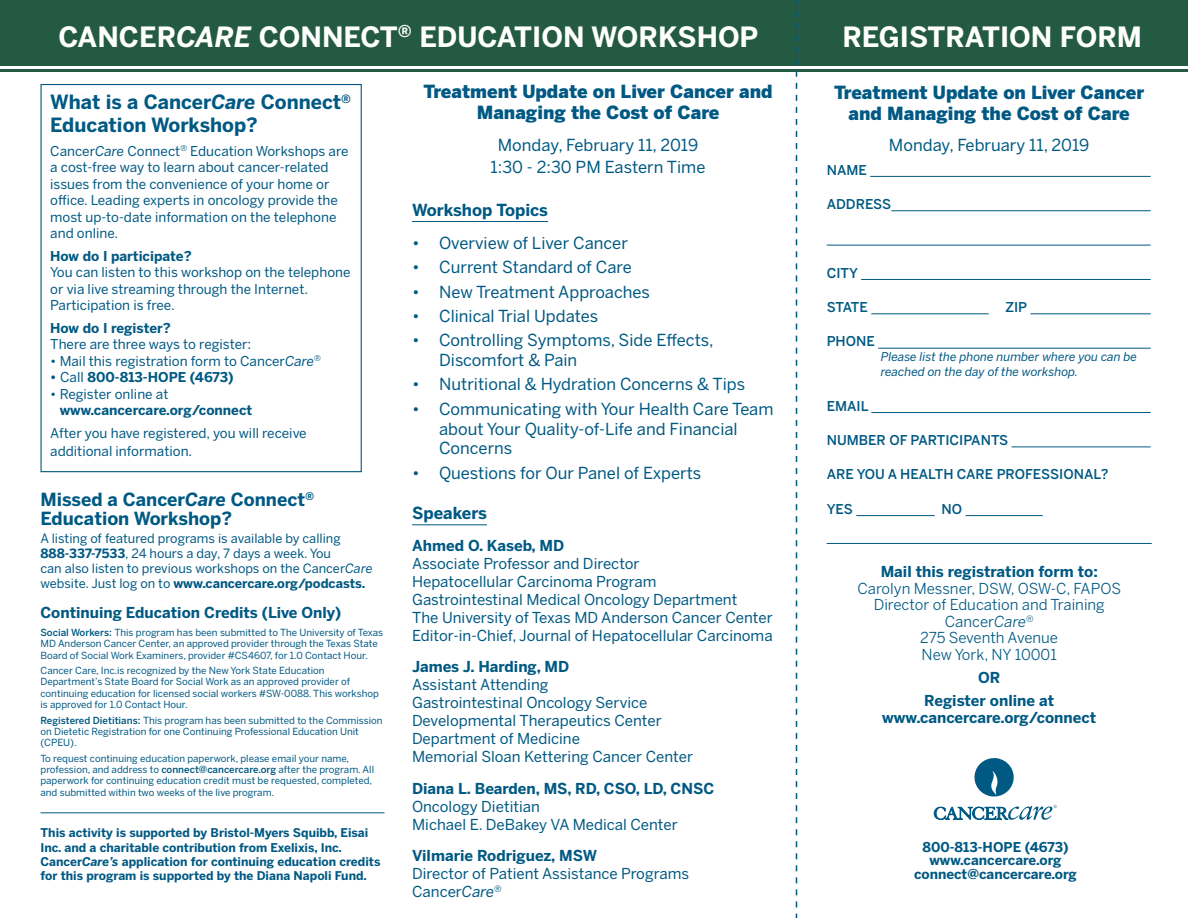
<style>
.page{position:relative;width:1188px;height:918px;background:#fff}
.page>*{position:absolute;margin:0;border:0;box-sizing:border-box;transform-origin:0 0}
.t1{font:700 27.75px "Benton Sans";color:#fff}
.t2{font:700 19.5px/22.5px "Benton Sans";color:#005983}
.About_Cancer_Care_Re{font:900 18px/21px "Benton Sans";color:#005983;text-align:center}
.t3{font:700 18px/19.5px "Benton Sans";color:#005983}
.Paragraph_Style_1{font:16.5px/19.8px "Benton Sans";color:#005983}
.Topics___Speakers{font:700 16.5px "Benton Sans";color:#005983}
.Speaker_Title{font:15px/18px "Benton Sans";color:#005983}
.t4{font:700 15px "Benton Sans";color:#005983}
.t5{font:15px "Benton Sans";color:#005983}
.t6{font:13.5px/16.5px "Benton Sans";color:#005983}
.t7{font:700 13.5px/16.5px "Benton Sans";color:#005983}
.Paragraph_Style_2{font:500 13.5px "Benton Sans";color:#005983}
.t8{font:12.75px/15px "Benton Sans";color:#005983}
.No_Line_Temp_Fix_Fun{font:700 12px/14.4px "Benton Sans";color:#005983}
.Paragraph_Style_2-2{font:italic 12px/15px "Benton Sans";color:#005983}
.No_Line_Temp_Fix{font:9.75px/11.2px "Benton Sans";color:#005983}
.s1{font-style:italic}
.s2{font-weight:700}
.s3{font-weight:400}
.s4{font-weight:500}
</style>
<div class="page">
<div style="left:0;top:0;width:1188px;height:66px;background:#235a41"></div>
<hr style="left:0;top:69px;width:1188px;height:3px;background:#235a41">
<svg style="left:796px;top:0;width:1px;height:918px"></svg>
<hr style="left:412px;top:221px;width:136px;height:1px;background:#005983">
<hr style="left:412px;top:524px;width:75px;height:1px;background:#005983">
<svg style="left:974px;top:758px;width:40px;height:39px"></svg>
<svg style="left:934px;top:805px;width:123px;height:15px"></svg>
<hr style="left:870px;top:176px;width:281px;height:1px;background:#005983">
<hr style="left:891px;top:211px;width:260px;height:1px;background:#005983">
<hr style="left:827px;top:245px;width:324px;height:1px;background:#005983">
<hr style="left:861px;top:279px;width:290px;height:1px;background:#005983">
<hr style="left:871px;top:314px;width:118px;height:1px;background:#005983">
<hr style="left:1030px;top:314px;width:121px;height:1px;background:#005983">
<hr style="left:878px;top:348px;width:273px;height:1px;background:#005983">
<hr style="left:871px;top:412px;width:280px;height:1px;background:#005983">
<hr style="left:1012px;top:447px;width:139px;height:1px;background:#005983">
<hr style="left:856px;top:515px;width:79px;height:1px;background:#005983">
<hr style="left:965px;top:515px;width:78px;height:1px;background:#005983">
<hr style="left:827px;top:543px;width:325px;height:1px;background:#005983">
<div style="left:40px;top:84px;width:322px;height:388px;border:1px solid #005983"></div>
<hr style="left:40px;top:812px;width:344px;height:1px;background:#005983">
<p class="t1" style="left:58px;top:20px;width:702px">CANCER<span class="s1">CARE</span> CONNECT<sup>®</sup> EDUCATION WORKSHOP</p>
<p class="t1" style="left:842px;top:20px;width:301px">REGISTRATION FORM</p>
<p class="t2" style="left:50px;top:90px;width:302px">What is a Cancer<span class="s1">Care</span> Connect<sup>®<br></sup>Education Workshop?</p>
<p class="t6" style="left:50px;top:142px;width:300px">Cancer<span class="s1">Care</span> Connect<sup>®</sup> Education Workshops are a cost-free way to learn about cancer-related issues from the convenience of your home or office. Leading experts in oncology provide the most up-to-date information on the telephone and online.</p>
<p class="t6" style="left:50px;top:247px;width:302px"><span class="s2">How do I participate?<br></span>You can listen to this workshop on the telephone or via live streaming through the Internet.<br>Participation is free.</p>
<p class="t6" style="left:50px;top:319px;width:203px"><span class="s2">How do I register?<br></span>There are three ways to register:</p>
<p class="t6" style="left:50px;top:352px;width:272px">• Mail this registration form to Cancer<span class="s1">Care</span><sup>®</sup></p>
<p class="t7" style="left:50px;top:369px;width:185px">• <span class="s3">Call</span> 800-813-HOPE (4673)</p>
<p class="t7" style="left:60px;top:385px;width:194px;text-indent:-9px"><span class="s3">• Register online at </span>www.cancercare.org/connect</p>
<p class="t6" style="left:50px;top:424px;width:258px;line-height:18px">After you have registered, you will receive additional information.</p>
<p class="t3" style="left:40px;top:489px;width:275px">Missed a Cancer<span class="s1">Care</span> Connect<sup>®<br></sup>Education Workshop?</p>
<p class="t8" style="left:40px;top:531px;width:334px">A listing of featured programs is available by calling <span class="s2">888-337-7533</span>, 24 hours a day, 7 days a week. You<br>can also listen to previous workshops on the Cancer<span class="s1">Care </span>website. Just log on to <span class="s2">www.cancercare.org/podcasts.</span></p>
<p class="t4" style="left:40px;top:604px;width:302px">Continuing Education Credits (Live Only)</p>
<p class="No_Line_Temp_Fix" style="left:40px;top:627px;width:344px"><span class="s4">Social Workers:</span> This program has been submitted to The University of Texas<br>MD Anderson Cancer Center, an approved provider through the Texas State<br>Board of Social Work Examiners, provider #CS4607, for 1.0 Contact Hour.</p>
<p class="No_Line_Temp_Fix" style="left:40px;top:665px;width:340px">Cancer Care, Inc.is recognized by the New York State Education Department’s State Board for Social Work as an approved provider of continuing education for licensed social workers #SW-0088. This workshop is approved for 1.0 Contact Hour.</p>
<p class="No_Line_Temp_Fix" style="left:40px;top:714px;width:344px"><span class="s4">Registered Dietitians:</span> This program has been submitted to the Commission on Dietetic Registration for one Continuing Professional Education Unit (CPEU).</p>
<p class="No_Line_Temp_Fix" style="left:40px;top:752px;width:335px">To request continuing education paperwork, please email your name, profession, and address to <span class="s4">connect@cancercare.org</span> after the program. All paperwork for continuing education credit must be requested, completed, and submitted within two weeks of the live program.</p>
<p class="No_Line_Temp_Fix_Fun" style="left:40px;top:825px;width:341px">This activity is supported by Bristol-Myers Squibb, Eisai Inc. and a charitable contribution from Exelixis, Inc.<br>Cancer<span class="s1">Care’s</span> application for continuing education credits for this program is supported by the Diana Napoli Fund.</p>
<p class="About_Cancer_Care_Re" style="left:424px;top:81px;width:350px">Treatment Update on Liver Cancer and<br>Managing the Cost of Care</p>
<p class="Paragraph_Style_1" style="left:491px;top:133px;width:216px;line-height:22.5px;text-align:center">Monday, February 11, 2019<br>1:30 - 2:30 PM Eastern Time</p>
<p class="Topics___Speakers" style="left:412px;top:200px;width:137px">Workshop Topics</p>
<p class="Paragraph_Style_1" style="left:412px;top:233px;width:217px">• Overview of Liver Cancer</p>
<p class="Paragraph_Style_1" style="left:412px;top:257px;width:221px">• Current Standard of Care</p>
<p class="Paragraph_Style_1" style="left:412px;top:282px;width:239px">• New Treatment Approaches</p>
<p class="Paragraph_Style_1" style="left:412px;top:306px;width:188px">• Clinical Trial Updates</p>
<p class="Paragraph_Style_1" style="left:439px;top:330px;width:276px;text-indent:-27px">• Controlling Symptoms, Side Effects,<br>Discomfort &amp; Pain</p>
<p class="Paragraph_Style_1" style="left:412px;top:374px;width:335px">• Nutritional &amp; Hydration Concerns &amp; Tips</p>
<p class="Paragraph_Style_1" style="left:439px;top:399px;width:336px;text-indent:-27px">• Communicating with Your Health Care Team about Your Quality-of-Life and Financial<br>Concerns</p>
<p class="Paragraph_Style_1" style="left:412px;top:463px;width:291px">• Questions for Our Panel of Experts</p>
<p class="Topics___Speakers" style="left:412px;top:503px;width:76px">Speakers</p>
<p class="Speaker_Title" style="left:412px;top:536px;width:362px"><span class="s2">Ahmed O. Kaseb, MD<br></span>Associate Professor and Director<br>Hepatocellular Carcinoma Program<br>Gastrointestinal Medical Oncology Department<br>The University of Texas MD Anderson Cancer Center Editor-in-Chief, Journal of Hepatocellular Carcinoma</p>
<p class="Speaker_Title" style="left:412px;top:658px;width:283px"><span class="s2">James J. Harding, MD<br></span>Assistant Attending<br>Gastrointestinal Oncology Service<br>Developmental Therapeutics Center<br>Department of Medicine<br>Memorial Sloan Kettering Cancer Center</p>
<p class="Speaker_Title" style="left:412px;top:779px;width:304px"><span class="s2">Diana L. Bearden, MS, RD, CSO, LD, CNSC<br></span>Oncology Dietitian<br>Michael E. DeBakey VA Medical Center</p>
<p class="Speaker_Title" style="left:412px;top:847px;width:279px"><span class="s2">Vilmarie Rodriguez, MSW<br></span>Director of Patient Assistance Programs<br>Cancer<span class="s1">Care</span><sup>®</sup></p>
<p class="About_Cancer_Care_Re" style="left:834px;top:81px;width:312px">Treatment Update on Liver Cancer and Managing the Cost of Care</p>
<p class="Paragraph_Style_1" style="left:889px;top:135px;width:202px">Monday, February 11, 2019</p>
<p class="Paragraph_Style_2" style="left:827px;top:162px;width:42px">NAME</p>
<p class="Paragraph_Style_2" style="left:827px;top:196px;width:66px">ADDRESS</p>
<p class="Paragraph_Style_2" style="left:827px;top:265px;width:33px">CITY</p>
<p class="Paragraph_Style_2" style="left:827px;top:299px;width:43px">STATE</p>
<p class="Paragraph_Style_2" style="left:1005px;top:299px;width:23px">ZIP</p>
<p class="Paragraph_Style_2" style="left:827px;top:333px;width:50px">PHONE</p>
<p class="Paragraph_Style_2-2" style="left:881px;top:350px;width:258px">Please list the phone number where you can be reached on the day of the workshop.</p>
<p class="Paragraph_Style_2" style="left:827px;top:398px;width:43px">EMAIL</p>
<p class="Paragraph_Style_2" style="left:827px;top:432px;width:183px">NUMBER OF PARTICIPANTS</p>
<p class="Paragraph_Style_2" style="left:827px;top:467px;width:283px">ARE YOU A HEALTH CARE PROFESSIONAL?</p>
<p class="Paragraph_Style_2" style="left:827px;top:501px;width:28px">YES</p>
<p class="Paragraph_Style_2" style="left:941px;top:501px;width:22px">NO</p>
<p class="t4" style="left:881px;top:563px;width:219px">Mail this registration form to:</p>
<p class="t5" style="left:857px;top:579px;width:265px">Carolyn Messner, DSW, OSW-C, FAPOS</p>
<p class="t5" style="left:874px;top:596px;width:233px">Director of Education and Training</p>
<p class="t5" style="left:945px;top:612px;width:90px">Cancer<span class="s1">Care</span><sup>®</sup></p>
<p class="t5" style="left:920px;top:629px;width:139px">275 Seventh Avenue</p>
<p class="t5" style="left:922px;top:645px;width:137px">New York, NY 10001</p>
<p class="t4" style="left:978px;top:668px;width:24px">OR</p>
<p class="t4" style="left:924px;top:692px;width:131px">Register online at</p>
<p class="t4" style="left:882px;top:708px;width:216px">www.cancercare.org/connect</p>
<p class="t7" style="left:922px;top:838px;width:148px">800-813-HOPE (4673)</p>
<p class="t7" style="left:930px;top:852px;width:133px">www.cancercare.org</p>
<p class="t7" style="left:914px;top:865px;width:164px">connect@cancercare.org</p>
</div>
